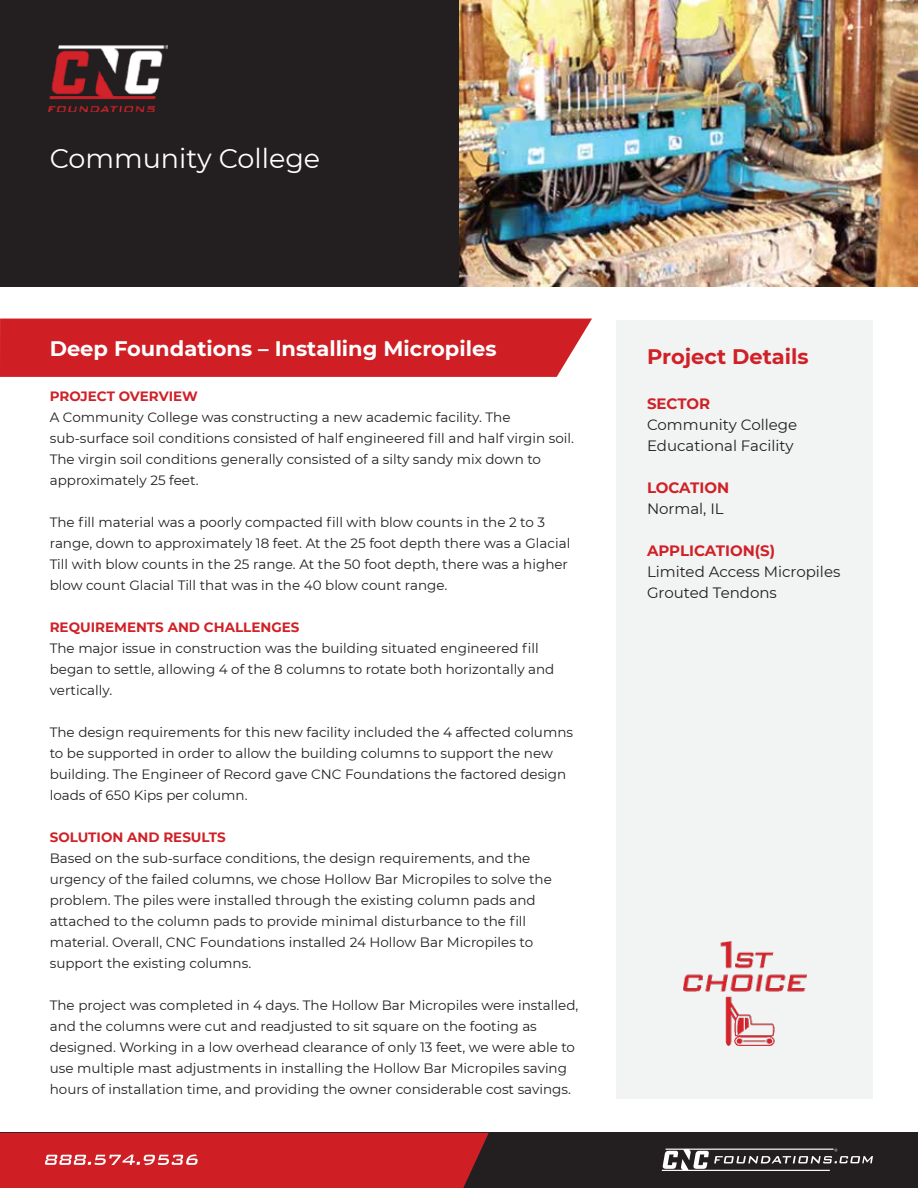
<style>
.page{position:relative;width:918px;height:1188px;background:#fff}
.page>*{position:absolute;margin:0;border:0;box-sizing:border-box;transform-origin:0 0}
.t1{font:27px "Montserrat";color:#fff}
.t2{font:700 21px "Montserrat";color:#fff}
.t3{font:700 21px "Montserrat";color:#cf2127}
.t4{font:15px/21px "Montserrat";color:#231f20}
.t5{font:700 15px "Montserrat";color:#cf2127}
.t6{font:13.5px/21px "Montserrat";color:#231f20}
.t7{font:700 13.5px "Montserrat";color:#cf2127}
</style>
<div class="page">
<div style="left:0;top:319px;width:592px;height:58px;background:#cf1f25"></div>
<div style="left:0;top:0;width:918px;height:287px;background:#231f20"></div>
<img style="left:48px;top:45px;width:119px;height:66px">
<div style="left:617px;top:320px;width:256px;height:779px;background:#f2f3f3"></div>
<img style="left:683px;top:941px;width:124px;height:104px">
<img style="left:459px;top:0;width:459px;height:287px">
<div style="left:0;top:1133px;width:918px;height:55px;background:#231f20"></div>
<svg style="left:662px;top:1149px;width:211px;height:22px"></svg>
<div style="left:0;top:1133px;width:489px;height:55px;background:#cf1f25"></div>
<h1 class="t1" style="left:50px;top:139px;width:272px">Community College</h1>
<h2 class="t2" style="left:50px;top:333px;width:448px">Deep Foundations – Installing Micropiles</h2>
<p class="t7" style="left:50px;top:386px;width:150px">PROJECT OVERVIEW</p>
<p class="t6" style="left:50px;top:406px;width:526px">A Community College was constructing a new academic facility. The sub-surface soil conditions consisted of half engineered fill and half virgin soil.<br>The virgin soil conditions generally consisted of a silty sandy mix down to approximately 25 feet.</p>
<p class="t6" style="left:50px;top:511px;width:522px">The fill material was a poorly compacted fill with blow counts in the 2 to 3 range, down to approximately 18 feet. At the 25 foot depth there was a Glacial Till with blow counts in the 25 range. At the 50 foot depth, there was a higher blow count Glacial Till that was in the 40 blow count range.</p>
<p class="t7" style="left:50px;top:617px;width:251px">REQUIREMENTS AND CHALLENGES</p>
<p class="t6" style="left:50px;top:637px;width:506px">The major issue in construction was the building situated engineered fill began to settle, allowing 4 of the 8 columns to rotate both horizontally and vertically.</p>
<p class="t6" style="left:50px;top:721px;width:525px">The design requirements for this new facility included the 4 affected columns to be supported in order to allow the building columns to support the new building. The Engineer of Record gave CNC Foundations the factored design loads of 650 Kips per column.</p>
<p class="t7" style="left:50px;top:827px;width:178px">SOLUTION AND RESULTS</p>
<p class="t6" style="left:50px;top:847px;width:504px">Based on the sub-surface conditions, the design requirements, and the urgency of the failed columns, we chose Hollow Bar Micropiles to solve the problem. The piles were installed through the existing column pads and attached to the column pads to provide minimal disturbance to the fill material. Overall, CNC Foundations installed 24 Hollow Bar Micropiles to support the existing columns.</p>
<p class="t6" style="left:50px;top:994px;width:530px">The project was completed in 4 days. The Hollow Bar Micropiles were installed, and the columns were cut and readjusted to sit square on the footing as designed. Working in a low overhead clearance of only 13 feet, we were able to use multiple mast adjustments in installing the Hollow Bar Micropiles saving hours of installation time, and providing the owner considerable cost savings.</p>
<h2 class="t3" style="left:647px;top:342px;width:163px">Project Details</h2>
<p class="t5" style="left:647px;top:393px;width:65px">SECTOR</p>
<p class="t4" style="left:647px;top:414px;width:152px">Community College<br>Educational Facility</p>
<p class="t5" style="left:647px;top:477px;width:84px">LOCATION</p>
<p class="t4" style="left:647px;top:498px;width:78px">Normal, IL</p>
<p class="t5" style="left:647px;top:540px;width:130px">APPLICATION(S)</p>
<p class="t4" style="left:647px;top:561px;width:195px">Limited Access Micropiles<br>Grouted Tendons</p>
</div>
